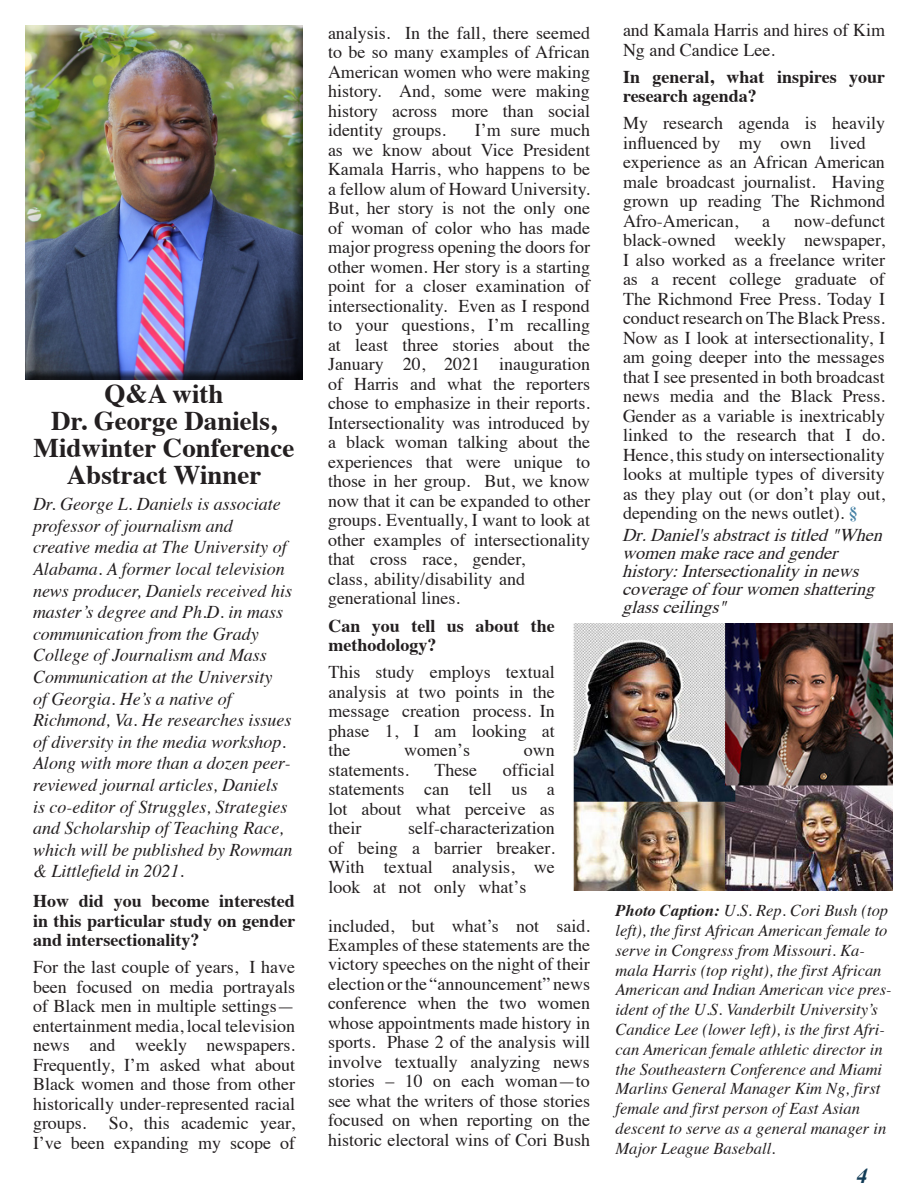
<style>
.page{position:relative;width:918px;height:1188px;background:#fff}
.page>*{position:absolute;margin:0;border:0;box-sizing:border-box;transform-origin:0 0}
.t1{font:700 27px/27px "Times";color:#231f20;text-align:center}
.t2{font:italic 700 21px "Times";color:#123c57}
.t3{font:18px/19.5px "Times";color:#231f20;text-align:justify}
.t4{font:italic 18px/21.6px "Times";color:#231f20}
.t5{font:700 18px/19.5px "Times";color:#231f20}
.t6{font:italic 18px/18px "Times";color:#231f20}
.t7{font:italic 16.5px/19.8px "Times";color:#231f20}
.s1{font-style:inherit}
.s2{font-weight:700;color:#4581a5}
.s3{font-weight:700}
</style>
<div class="page">
<div style="left:24px;top:25px;width:280px;height:357px;background:#231f20;opacity:.75"></div>
<img style="left:573px;top:623px;width:320px;height:268px">
<p class="t1" style="left:104px;top:378px;width:121px">Q&amp;A with</p>
<p class="t1" style="left:51px;top:405px;width:227px">Dr. George Daniels,</p>
<p class="t1" style="left:34px;top:432px;width:262px">Midwinter Conference<br>Abstract Winner</p>
<p class="t4" style="left:33px;top:492px;width:261px">Dr. George L. Daniels is associate professor of journalism and creative media at The University of<br>Alabama. A former local television news producer, Daniels received his master’s degree and Ph.D. in mass communication from the Grady<br>College of Journalism and Mass<br>Communication at the University<br>of Georgia. He’s a native of<br>Richmond, Va. He researches issues of diversity in the media workshop.<br>Along with more than a dozen peer&shy;reviewed journal articles, Daniels is co-editor of Struggles, Strategies and Scholarship of Teaching Race, which will be published by Rowman &amp; Littlefield in 2021.</p>
<p class="t5" style="left:33px;top:890px;width:264px;text-align:justify">How did you become interested in this particular study on gender and intersectionality?</p>
<p class="t3" style="left:33px;top:956px;width:264px">For the last couple of years, I have been focused on media portrayals of Black men in multiple settings— entertainment media, local television news and weekly newspapers.<br>Frequently, I’m asked what about Black women and those from other historically under-represented racial groups.</p>
<p class="t3" style="left:33px;top:1112px;width:264px;text-align:right">So, this academic year,<br>I’ve been expanding my scope of</p>
<p class="t3" style="left:328px;top:22px;width:264px">analysis. In the fall, there seemed to be so many examples of African American women who were making history. And, some were making history across more than social identity groups.</p>
<p class="t3" style="left:328px;top:119px;width:264px;text-align:left;text-indent:147px">I’m sure much as we know about Vice President<br>Kamala Harris, who happens to be a fellow alum of Howard University.<br>But, her story is not the only one of woman of color who has made major progress opening the doors for other women. Her story is a starting point for a closer examination of intersectionality. Even as I respond to your questions, I’m recalling at least three stories about the<br>January 20, 2021 inauguration of Harris and what the reporters chose to emphasize in their reports.<br>Intersectionality was introduced by a black woman talking about the experiences that were unique to those in her group. But, we know now that it can be expanded to other groups. Eventually, I want to look at other examples of intersectionality that cross race, gender,<br>class, ability/disability and generational lines.</p>
<p class="t5" style="left:328px;top:614px;width:228px">Can you tell us <span class="s1">about</span> the methodology<span class="s1">?</span></p>
<p class="t3" style="left:328px;top:661px;width:228px">This study employs textual analysis at two points in the message creation process. In phase 1, I am looking at the</p>
<p class="t3" style="left:404px;top:739px;width:67px">women’s</p>
<p class="t3" style="left:524px;top:739px;width:32px">own</p>
<p class="t3" style="left:328px;top:758px;width:82px">statements.</p>
<p class="t3" style="left:434px;top:758px;width:44px">These</p>
<p class="t3" style="left:328px;top:758px;width:228px;text-indent:174px">official statements can tell us a lot about what perceive as their</p>
<p class="t3" style="left:328px;top:817px;width:228px;text-indent:80px">self-characterization of being a barrier breaker.<br>With textual analysis, we look at not only what’s</p>
<p class="t3" style="left:328px;top:914px;width:264px">included, but what’s not said.<br>Examples of these statements are the victory speeches on the night of their election or the “announcement” news conference when the two women whose appointments made history in sports. Phase 2 of the analysis will involve textually analyzing news stories – 10 on each woman—to see what the writers of those stories focused on when reporting on the historic electoral wins of Cori Bush</p>
<p class="t3" style="left:623px;top:19px;width:264px">and Kamala Harris and hires of Kim<br>Ng and Candice Lee.</p>
<p class="t5" style="left:623px;top:65px;width:264px">In general, what inspires your research agenda?</p>
<p class="t3" style="left:623px;top:112px;width:264px;text-align:left">My research agenda is heavily influenced by my own lived experience as an African American male broadcast journalist. Having grown up reading The Richmond<br>Afro-American,</p>
<p class="t3" style="left:623px;top:210px;width:264px;text-indent:171px">now-defunct black-owned weekly newspaper, I also worked as a freelance writer as a recent college graduate of The Richmond Free Press. Today I conduct research on The Black Press.<br>Now as I look at intersectionality, I am going deeper into the messages that I see presented in both broadcast news media and the Black Press.<br>Gender as a variable is inextricably linked to the research that I do.<br>Hence, this study on intersectionality looks at multiple types of diversity as they play out (or don’t play out, depending on the news outlet). <span class="s2">§</span></p>
<p class="t3" style="left:762px;top:210px;width:9px">a</p>
<p class="t6" style="left:622px;top:525px;width:269px">Dr.Daniel'sabstractistitled"When womenmakeraceandgender history:Intersectionalityinnews coverageoffourwomenshattering glassceilings"</p>
<p class="t7" style="left:616px;top:900px;width:278px"><span class="s3">Photo Caption:</span> U.S. Rep. Cori Bush (top left)<span class="s1">,</span> the first African American female to serve in Congress from Missouri. Ka&shy;mala Harris (top right)<span class="s1">,</span> the first African American and Indian American vice pres&shy;ident of the U.S. Vanderbilt University’s Candice Lee (lower left), is the first Afri&shy;can American female athletic director in the Southeastern Conference and Miami Marlins General Manager Kim Ng<span class="s1">,</span> first female and first person of East Asian descent to serve as a general manager in Major League Baseball.</p>
<p class="t2" style="left:857px;top:1156px;width:12px">4</p>
</div>
